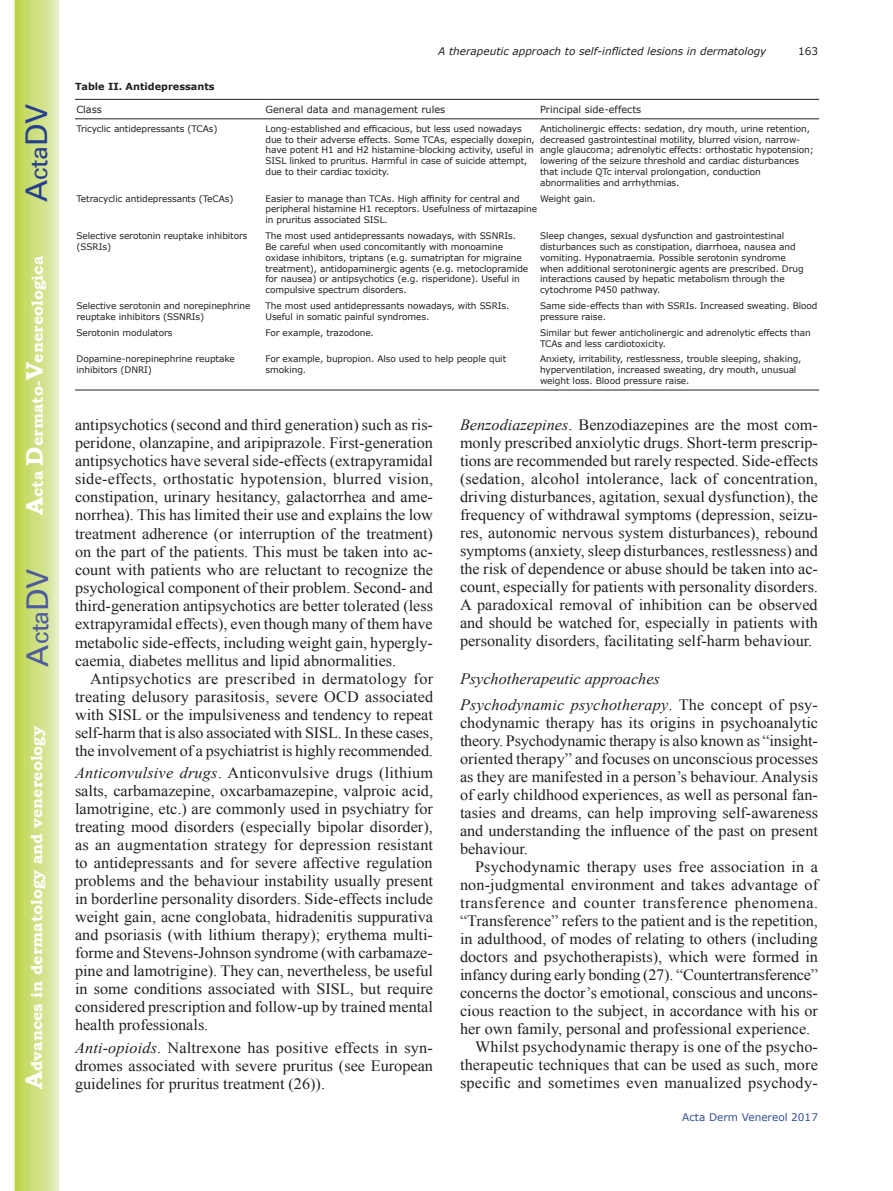
<style>
.page{position:relative;width:893px;height:1191px;background:#fff}
.page>*{position:absolute;margin:0;border:0;box-sizing:border-box;transform-origin:0 0}
.t1{font:30px "Univers";color:#4d5a9e}
.t2{font:30px "Univers";color:#253f8e}
.t3{font:15.75px/18px "Times New Roman";color:#231f20;text-align:justify}
.t4{font:italic 15.75px/25.5px "Times New Roman";color:#231f20}
.t5{font:700 15.75px "Bookman Old Style";color:#fff}
.t6{font:15.75px "Times New Roman";letter-spacing:.03em;color:#231f20}
.t7{font:italic 10.5px "Verdana";color:#231f20}
.t8{font:10.5px "Verdana";color:#324f95}
.t9{font:10.5px "Verdana";color:#231f20}
.t10{font:9.75px "Verdana";color:#231f20}
.t11{font:700 9.75px "Verdana";color:#231f20}
.t12{font:9px/10.8px "Verdana";letter-spacing:-.01em;color:#231f20}
.s1{font-size:24px}
.s2{font-style:italic}
.s3{font-style:normal}
</style>
<div class="page">
<svg style="left:14px;top:0;width:45px;height:1191px;background:#cfe084"></svg>
<hr style="left:75px;top:99px;width:189px;height:1px;background:#231f20">
<hr style="left:264px;top:99px;width:274px;height:1px;background:#231f20">
<hr style="left:538px;top:99px;width:281px;height:1px;background:#231f20">
<hr style="left:75px;top:118px;width:189px;height:1px;background:#231f20">
<hr style="left:264px;top:118px;width:274px;height:1px;background:#231f20">
<hr style="left:538px;top:118px;width:281px;height:1px;background:#231f20">
<hr style="left:75px;top:390px;width:189px;height:1px;background:#231f20">
<hr style="left:264px;top:390px;width:274px;height:1px;background:#231f20">
<hr style="left:538px;top:390px;width:281px;height:1px;background:#231f20">
<h1 class="t2" style="left:19px;top:202px;width:100px;rotate:-90deg">A<span class="s1">cta</span>DV</h1>
<p class="t5" style="left:28px;top:515px;width:260px;rotate:-90deg"><span class="s1">A</span>cta <span class="s1">D</span>ermato-<span class="s1">V</span>enereologica</p>
<h1 class="t1" style="left:20px;top:666px;width:100px;rotate:-90deg">A<span class="s1">cta</span>DV</h1>
<p class="t5" style="left:27px;top:1088px;width:364px;rotate:-90deg"><span class="s1">A</span>dvances in dermatology and venereology</p>
<p class="t7" style="left:438px;top:44px;width:330px">A therapeutic approach to self-inflicted lesions in dermatology</p>
<p class="t9" style="left:798px;top:44px;width:22px">163</p>
<p class="t11" style="left:75px;top:80px;width:141px">Table II. Antidepressants</p>
<p class="t10" style="left:76px;top:103px;width:27px">Class</p>
<p class="t10" style="left:266px;top:103px;width:181px">General data and management rules</p>
<p class="t10" style="left:540px;top:103px;width:103px">Principal side-effects</p>
<p class="t12" style="left:76px;top:123px;width:143px">Tricyclic antidepressants (TCAs)</p>
<p class="t12" style="left:266px;top:123px;width:271px">Long-established and efficacious, but less used nowadays due to their adverse effects. Some TCAs, especially doxepin, have potent H1 and H2 histamine-blocking activity, useful in SISL linked to pruritus. Harmful in case of suicide attempt, due to their cardiac toxicity.</p>
<p class="t12" style="left:540px;top:123px;width:275px">Anticholinergic effects: sedation, dry mouth, urine retention, decreased gastrointestinal motility, blurred vision, narrow&shy;angle glaucoma; adrenolytic effects: orthostatic hypotension; lowering of the seizure threshold and cardiac disturbances that include QTc interval prolongation, conduction abnormalities and arrhythmias.</p>
<p class="t12" style="left:76px;top:193px;width:158px">Tetracyclic antidepressants (TeCAs)</p>
<p class="t12" style="left:266px;top:193px;width:273px">Easier to manage than TCAs. High affinity for central and peripheral histamine H1 receptors. Usefulness of mirtazapine in pruritus associated SISL.</p>
<p class="t12" style="left:540px;top:193px;width:57px">Weight gain.</p>
<p class="t12" style="left:76px;top:230px;width:172px">Selective serotonin reuptake inhibitors (SSRIs)</p>
<p class="t12" style="left:266px;top:230px;width:264px">The most used antidepressants nowadays, with SSNRIs.<br>Be careful when used concomitantly with monoamine oxidase inhibitors, triptans (e.g. sumatriptan for migraine treatment), antidopaminergic agents (e.g. metoclopramide for nausea) or antipsychotics (e.g. risperidone). Useful in compulsive spectrum disorders.</p>
<p class="t12" style="left:540px;top:230px;width:265px">Sleep changes, sexual dysfunction and gastrointestinal disturbances such as constipation, diarrhoea, nausea and vomiting. Hyponatraemia. Possible serotonin syndrome when additional serotoninergic agents are prescribed. Drug interactions caused by hepatic metabolism through the cytochrome P450 pathway.</p>
<p class="t12" style="left:76px;top:300px;width:175px">Selective serotonin and norepinephrine reuptake inhibitors (SSNRIs)</p>
<p class="t12" style="left:266px;top:300px;width:245px">The most used antidepressants nowadays, with SSRIs.<br>Useful in somatic painful syndromes.</p>
<p class="t12" style="left:540px;top:300px;width:279px">Same side-effects than with SSRIs. Increased sweating. Blood pressure raise.</p>
<p class="t12" style="left:76px;top:327px;width:98px">Serotonin modulators</p>
<p class="t12" style="left:266px;top:327px;width:110px">For example, trazodone.</p>
<p class="t12" style="left:540px;top:327px;width:272px">Similar but fewer anticholinergic and adrenolytic effects than<br>TCAs and less cardiotoxicity.</p>
<p class="t12" style="left:76px;top:354px;width:160px">Dopamine-norepinephrine reuptake inhibitors (DNRI)</p>
<p class="t12" style="left:266px;top:354px;width:242px">For example, bupropion. Also used to help people quit smoking.</p>
<p class="t12" style="left:540px;top:354px;width:263px">Anxiety, irritability, restlessness, trouble sleeping, shaking, hyperventilation, increased sweating, dry mouth, unusual weight loss. Blood pressure raise.</p>
<p class="t3" style="left:75px;top:415px;width:360px">antipsychotics (second and third generation) such as ris&shy;peridone, olanzapine, and aripiprazole. First-generation antipsychotics have several side-effects (extrapyramidal side-effects, orthostatic hypotension, blurred vision, constipation, urinary hesitancy, galactorrhea and ame&shy;norrhea). This has limited their use and explains the low treatment adherence (or interruption of the treatment) on the part of the patients. This must be taken into ac&shy;count with patients who are reluctant to recognize the psychological component of their problem. Second- and third-generation antipsychotics are better tolerated (less extrapyramidal effects), even though many of them have metabolic side-effects, including weight gain, hypergly&shy;caemia, diabetes mellitus and lipid abnormalities.</p>
<p class="t3" style="left:75px;top:669px;width:360px;text-indent:15px">Antipsychotics are prescribed in dermatology for treating delusory parasitosis, severe OCD associated with SISL or the impulsiveness and tendency to repeat self-harm that is also associated with SISL. In these cases, the involvement of a psychiatrist is highly recommended.</p>
<p class="t3" style="left:75px;top:763px;width:360px"><span class="s2">Anticonvulsive drugs</span>. Anticonvulsive drugs (lithium salts, carbamazepine, oxcarbamazepine, valproic acid, lamotrigine, etc.) are commonly used in psychiatry for treating mood disorders (especially bipolar disorder), as an augmentation strategy for depression resistant to antidepressants and for severe affective regulation problems and the behaviour instability usually present in borderline personality disorders. Side-effects include weight gain, acne conglobata, hidradenitis suppurativa and psoriasis (with lithium therapy); erythema multi&shy;forme and Stevens-Johnson syndrome (with carbamaze&shy;pine and lamotrigine). They can, nevertheless, be useful in some conditions associated with SISL, but require considered prescription and follow-up by trained mental health professionals.</p>
<p class="t3" style="left:75px;top:1038px;width:359px"><span class="s2">Anti-opioids</span>. Naltrexone has positive effects in syn&shy;dromes associated with severe pruritus (see European guidelines for pruritus treatment (26)).</p>
<p class="t3" style="left:460px;top:415px;width:360px"><span class="s2">Benzodiazepines</span>. Benzodiazepines are the most com&shy;monly prescribed anxiolytic drugs. Short-term prescrip&shy;tions are recommended but rarely respected. Side-effects (sedation, alcohol intolerance, lack of concentration, driving disturbances, agitation, sexual dysfunction), the frequency of withdrawal symptoms (depression, seizu&shy;res, autonomic nervous system disturbances), rebound symptoms (anxiety, sleep disturbances, restlessness) and the risk of dependence or abuse should be taken into ac&shy;count, especially for patients with personality disorders.<br>A paradoxical removal of inhibition can be observed and should be watched for, especially in patients with personality disorders, facilitating self-harm behaviour.</p>
<p class="t4" style="left:460px;top:666px;width:359px">Psychotherapeutic approaches<br>Psychodynamic psychotherapy<span class="s3">. The concept of psy-</span></p>
<p class="t3" style="left:460px;top:713px;width:360px">chodynamic therapy has its origins in psychoanalytic theory. Psychodynamic therapy is also known as “insight&shy;oriented therapy” and focuses on unconscious processes as they are manifested in a person’s behaviour. Analysis of early childhood experiences, as well as personal fan&shy;tasies and dreams, can help improving self-awareness and understanding the influence of the past on present behaviour.</p>
<p class="t3" style="left:475px;top:857px;width:344px">Psychodynamic therapy uses free association in a</p>
<p class="t3" style="left:460px;top:875px;width:360px">non-judgmental environment and takes advantage of</p>
<p class="t6" style="left:460px;top:892px;width:360px">transference and counter transference phenomena.</p>
<p class="t3" style="left:460px;top:911px;width:360px">“Transference” refers to the patient and is the repetition,</p>
<p class="t3" style="left:460px;top:929px;width:360px">in adulthood, of modes of relating to others (including</p>
<p class="t3" style="left:460px;top:947px;width:360px">doctors and psychotherapists), which were formed in</p>
<p class="t3" style="left:460px;top:965px;width:360px">infancy during early bonding (27). “Countertransference”</p>
<p class="t3" style="left:460px;top:983px;width:359px">concerns the doctor’s emotional, conscious and uncons-</p>
<p class="t3" style="left:460px;top:1001px;width:360px">cious reaction to the subject, in accordance with his or</p>
<p class="t3" style="left:460px;top:1019px;width:352px">her own family, personal and professional experience.</p>
<p class="t3" style="left:475px;top:1037px;width:343px">Whilst psychodynamic therapy is one of the psycho-</p>
<p class="t3" style="left:460px;top:1055px;width:359px">therapeutic techniques that can be used as such, more</p>
<p class="t3" style="left:460px;top:1073px;width:359px">specific and sometimes even manualized psychody-</p>
<p class="t8" style="left:682px;top:1109px;width:137px">Acta Derm Venereol 2017</p>
</div>
